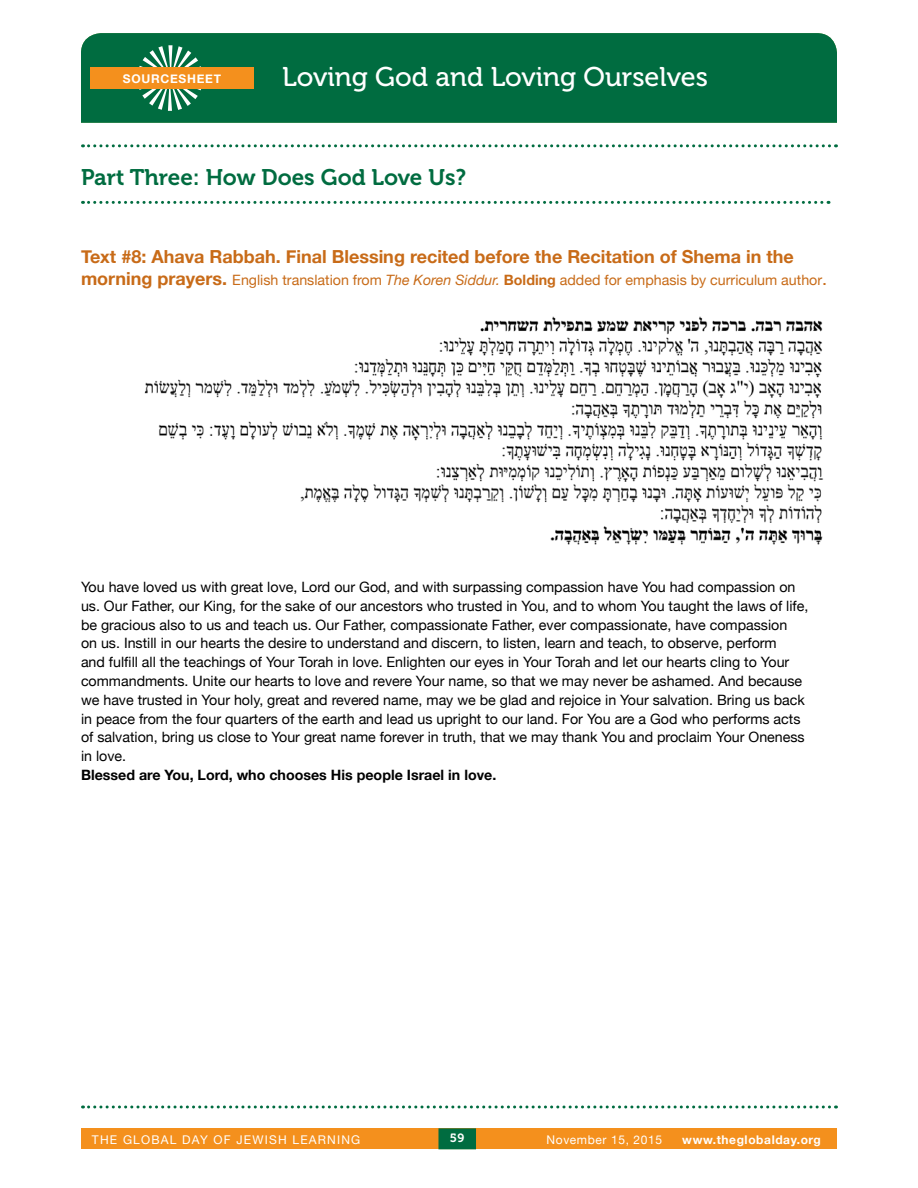
<style>
.page{position:relative;width:918px;height:1188px;background:#fff}
.page>*{position:absolute;margin:0;border:0;box-sizing:border-box;transform-origin:0 0}
.t1{font:27px "Museo 500";color:#fff}
.t2{font:22.5px "Museo 700";color:#006c40}
.t3{font:700 18px "Helvetica Neue";color:#c86b18}
.t4{font:14.25px/18.8px "Helvetica Neue";color:#000}
.t5{font:14.25px "Helvetica Neue";color:#c86b18}
.t6{font:700 14.25px "Helvetica Neue";color:#000}
.t7{font:12px "Helvetica Neue";letter-spacing:.05em;color:#fff}
.t8{font:700 12px "Helvetica Neue";letter-spacing:.06em;color:#fff}
.t9{font:12px "Museo 700";color:#fff}
.s1{font-weight:700;font-size:18px}
.s2{font-style:italic}
.s3{font-weight:700}
.s4{font-size:18px}
</style>
<div class="page">
<svg style="left:89px;top:1106px;width:748px;height:2px"></svg>
<div style="left:81px;top:33px;width:756px;height:90px;background:#006c40"></div>
<svg style="left:89px;top:144px;width:748px;height:3px"></svg>
<svg style="left:89px;top:201px;width:740px;height:3px"></svg>
<img style="left:144px;top:316px;width:679px;height:229px">
<div style="left:81px;top:1128px;width:756px;height:21px;background:#f4901d"></div>
<svg style="left:438px;top:1128px;width:38px;height:21px"></svg>
<svg style="left:132px;top:39px;width:77px;height:77px;background:#2d8662"></svg>
<div style="left:90px;top:67px;width:164px;height:22px;background:#f4901d"></div>
<p class="t8" style="left:123px;top:71px;width:100px">sourcesh eet</p>
<h1 class="t1" style="left:282px;top:62px;width:427px">Loving God and Loving Ourselves</h1>
<h2 class="t2" style="left:81px;top:165px;width:387px">Part Three: How Does God Love Us?</h2>
<p class="t3" style="left:81px;top:245px;width:714px">Text #8: Ahava Rabbah. Final Blessing recited before the Recitation of Shema in the</p>
<p class="t5" style="left:81px;top:272px;width:748px"><span class="s1">morning prayers.</span> English translation from <span class="s2">The Koren Siddur.</span> <span class="s3">Bolding</span> added for emphasis by curriculum author<span class="s4">.</span></p>
<p class="t4" style="left:81px;top:578px;width:729px">You have loved us with great love, Lord our God, and with surpassing compassion have You had compassion on us. Our Father, our King, for the sake of our ancestors who trusted in You, and to whom You taught the laws of life, be gracious also to us and teach us. Our Father, compassionate Father, ever compassionate, have compassion<br>on us. Instill in our hearts the desire to understand and discern, to listen, learn and teach, to observe, perform<br>and fulfill all the teachings of Your Torah in love. Enlighten our eyes in Your Torah and let our hearts cling to Your commandments. Unite our hearts to love and revere Your name, so that we may never be ashamed. And because we have trusted in Your holy, great and revered name, may we be glad and rejoice in Your salvation. Bring us back in peace from the four quarters of the earth and lead us upright to our land. For You are a God who performs acts of salvation, bring us close to Your great name forever in truth, that we may thank You and proclaim Your Oneness in love.</p>
<p class="t6" style="left:81px;top:766px;width:417px">Blessed are You, Lord, who chooses His people Israel in love.</p>
<p class="t9" style="left:450px;top:1131px;width:16px">59</p>
<p class="t8" style="left:682px;top:1132px;width:140px">www.theglobalday.org</p>
<p class="t7" style="left:92px;top:1132px;width:17px">The</p>
<p class="t7" style="left:123px;top:1132px;width:20px">Global</p>
<p class="t7" style="left:182px;top:1132px;width:71px">Day of Jewish</p>
<p class="t7" style="left:292px;top:1132px;width:18px">Learning</p>
<p class="t7" style="left:547px;top:1132px;width:117px">November 15, 2015</p>
</div>
